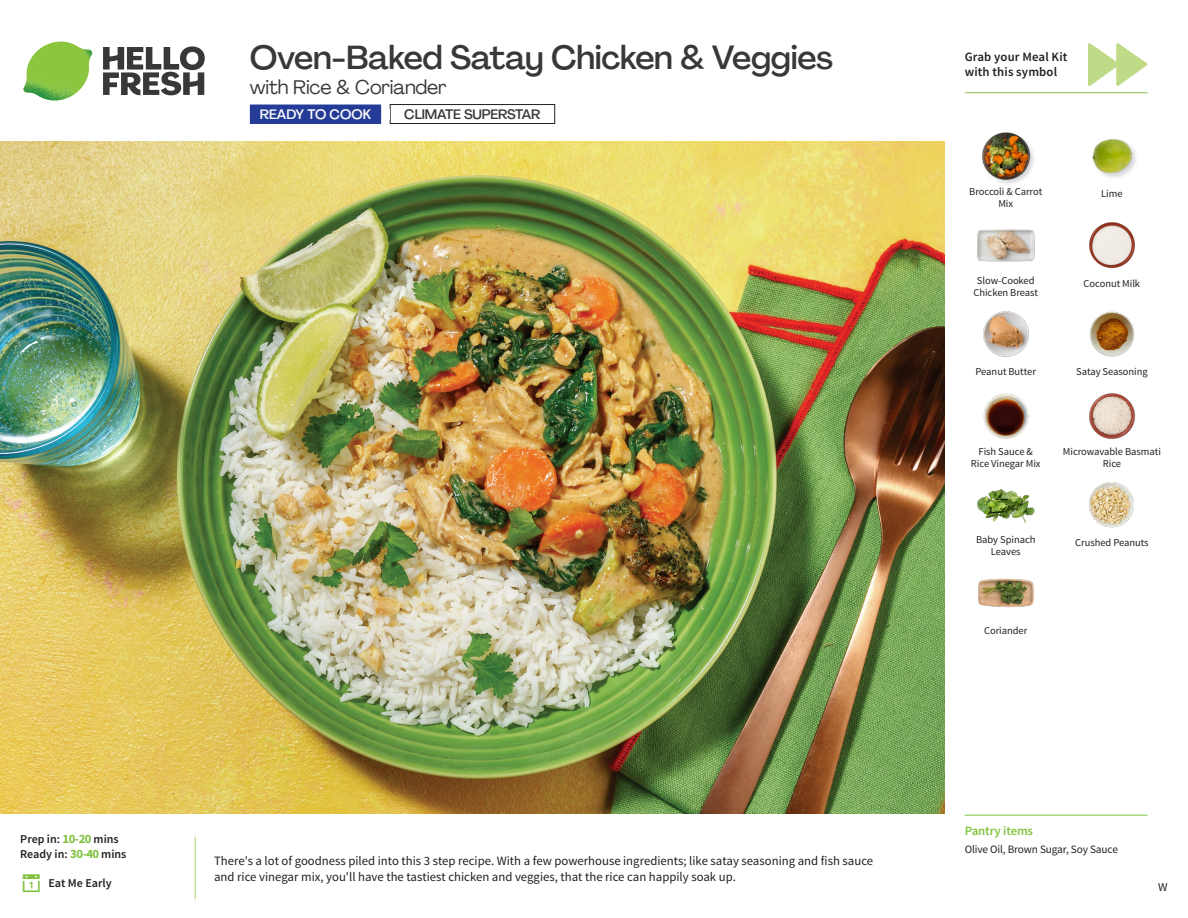
<style>
.page{position:relative;width:1188px;height:918px;background:#fff}
.page>*{position:absolute;margin:0;border:0;box-sizing:border-box;transform-origin:0 0}
._15_Titel_UK{font:500 33px "Agrandir";letter-spacing:-.015em;color:#383839}
._15_Titel_UK-2{font:19.5px "Agrandir";letter-spacing:-.01em;color:#383839}
.t1{font:500 13.5px "Agrandir";letter-spacing:-.01em;color:#383839}
.t2{font:500 13.5px "Agrandir";color:#fff}
.Step_6_Text_AU{font:12.75px/16.5px "Source Sans Pro";color:#231f20}
.t3{font:600 12.75px/15px "Source Sans Pro";letter-spacing:.01em;color:#231f20}
._04_Headers_Front{font:600 12.75px "Source Sans Pro";letter-spacing:-.01em;color:#81c340}
._04_Intro{font:600 12px "Source Sans Pro";color:#231f20}
.t4{font:12px "Source Sans Pro";color:#231f20}
._05_Pantry{font:11.25px "Source Sans Pro";letter-spacing:-.01em;color:#231f20}
._18_FRONT_ingredients{font:10.5px/12px "Source Sans Pro";letter-spacing:-.005em;color:#231f20;text-align:center}
.s1{font-weight:700;font-size:12.75px;color:#81c340}
</style>
<div class="page">
<svg style="left:103px;top:46px;width:102px;height:49px"></svg>
<img style="left:23px;top:42px;width:69px;height:59px">
<div style="left:390px;top:104px;width:165px;height:20px;border:1px solid #231f20"></div>
<img style="left:0;top:142px;width:945px;height:672px">
<div style="left:250px;top:105px;width:131px;height:19px;background:#243c97"></div>
<svg style="left:1088px;top:43px;width:60px;height:43px"></svg>
<img style="left:1089px;top:311px;width:46px;height:46px">
<img style="left:1089px;top:393px;width:46px;height:46px">
<img style="left:983px;top:393px;width:46px;height:46px">
<img style="left:977px;top:489px;width:57px;height:34px">
<img style="left:978px;top:578px;width:56px;height:30px">
<img style="left:983px;top:311px;width:46px;height:46px">
<img style="left:977px;top:229px;width:57px;height:33px">
<img style="left:1089px;top:222px;width:46px;height:46px">
<div style="left:981px;top:131px;width:55px;height:56px;background:#231f20;opacity:.2"></div>
<img style="left:981px;top:131px;width:50px;height:50px">
<img style="left:1092px;top:139px;width:44px;height:39px">
<img style="left:1089px;top:482px;width:45px;height:46px">
<hr style="left:965px;top:815px;width:183px;height:1px;background:#81c340">
<hr style="left:965px;top:92px;width:183px;height:1px;background:#81c340">
<p class="_15_Titel_UK" style="left:250px;top:37px;width:585px">Oven-Baked Satay Chicken &amp; Veggies</p>
<p class="_15_Titel_UK-2" style="left:250px;top:75px;width:199px">with Rice &amp; Coriander</p>
<p class="t2" style="left:260px;top:106px;width:113px">READY TO COOK</p>
<p class="t1" style="left:404px;top:106px;width:138px">CLIMATE SUPERSTAR</p>
<p class="_04_Intro" style="left:20px;top:831px;width:100px">Prep in: <span class="s1">10-20</span> mins</p>
<p class="_04_Intro" style="left:20px;top:846px;width:108px">Ready in: <span class="s1">30-40</span> mins</p>
<p class="_04_Intro" style="left:48px;top:875px;width:65px">Eat Me Early</p>
<p class="Step_6_Text_AU" style="left:214px;top:852px;width:661px">There's a lot of goodness piled into this 3 step recipe. With a few powerhouse ingredients; like satay seasoning and fish sauce and rice vinegar mix, you'll have the tastiest chicken and veggies, that the rice can happily soak up.</p>
<p class="t3" style="left:965px;top:50px;width:104px">Grab your Meal Kit with this symbol</p>
<p class="_18_FRONT_ingredients" style="left:969px;top:186px;width:74px">Broccoli &amp; Carrot</p>
<p class="_18_FRONT_ingredients" style="left:1101px;top:188px;width:23px">Lime</p>
<p class="_18_FRONT_ingredients" style="left:998px;top:198px;width:16px">Mix</p>
<p class="_18_FRONT_ingredients" style="left:974px;top:275px;width:66px">Slow-Cooked<br>Chicken Breast</p>
<p class="_18_FRONT_ingredients" style="left:1084px;top:277px;width:58px">Coconut Milk</p>
<p class="_18_FRONT_ingredients" style="left:976px;top:366px;width:62px">Peanut Butter</p>
<p class="_18_FRONT_ingredients" style="left:1076px;top:366px;width:73px">Satay Seasoning</p>
<p class="_18_FRONT_ingredients" style="left:971px;top:445px;width:71px">Fish Sauce &amp;<br>Rice Vinegar Mix</p>
<p class="_18_FRONT_ingredients" style="left:1063px;top:445px;width:100px">Microwavable Basmati<br>Rice</p>
<p class="_18_FRONT_ingredients" style="left:976px;top:534px;width:61px">Baby Spinach</p>
<p class="_18_FRONT_ingredients" style="left:1075px;top:536px;width:75px">Crushed Peanuts</p>
<p class="_18_FRONT_ingredients" style="left:991px;top:546px;width:31px">Leaves</p>
<p class="_18_FRONT_ingredients" style="left:984px;top:625px;width:45px">Coriander</p>
<p class="_04_Headers_Front" style="left:965px;top:822px;width:70px">Pantry items</p>
<p class="_05_Pantry" style="left:965px;top:842px;width:155px">Olive Oil, Brown Sugar, Soy Sauce</p>
<p class="t4" style="left:1158px;top:879px;width:11px">W</p>
</div>
